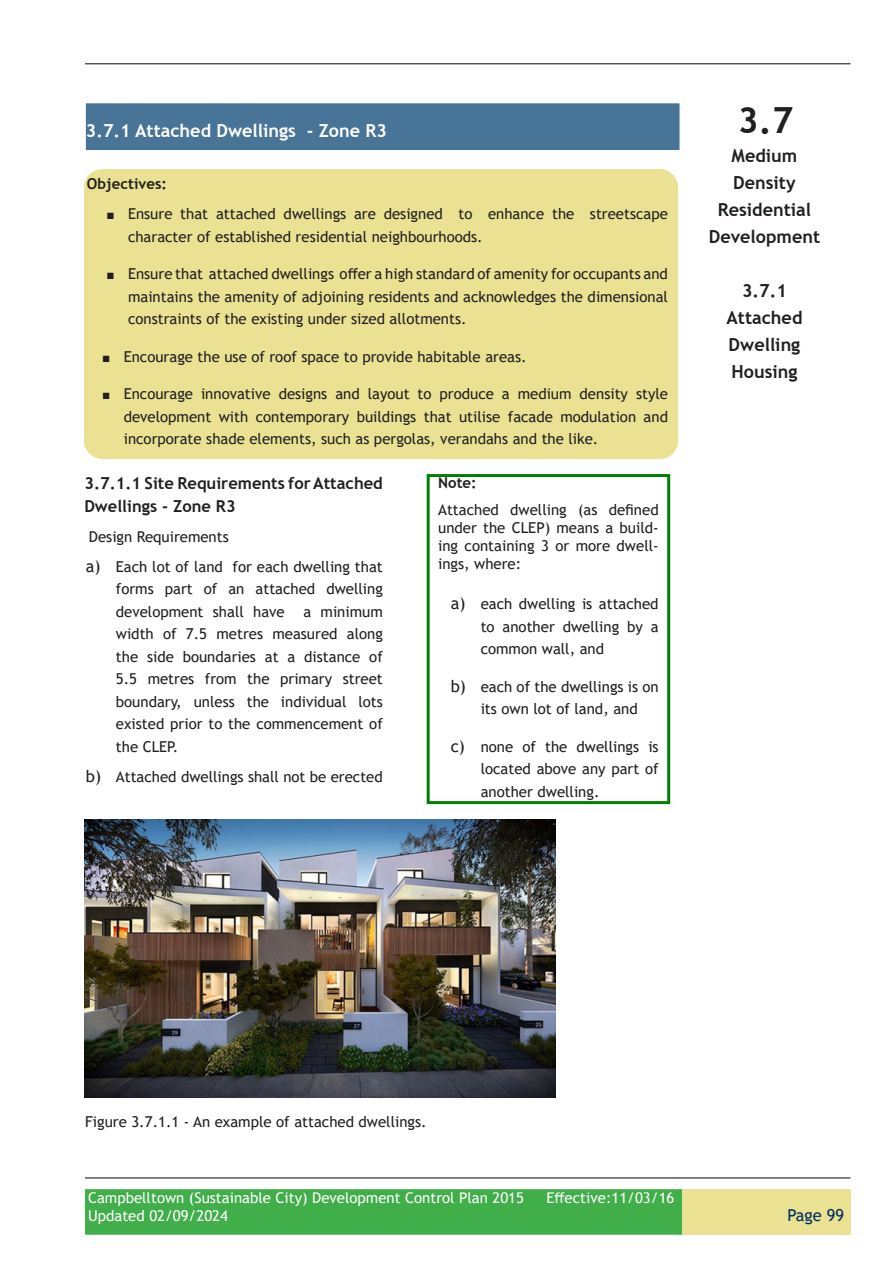
<style>
.page{position:relative;width:893px;height:1263px;background:#fff}
.page>*{position:absolute;margin:0;border:0;box-sizing:border-box;transform-origin:0 0}
.t1{font:700 36px "Trebuchet MS";color:#231f20}
.t2{font:700 18px/27px "Trebuchet MS";color:#231f20;text-align:center}
.Heading_2{font:700 18px "Trebuchet MS";color:#fff}
.Body_Text{font:700 16.5px/22.5px "Trebuchet MS";color:#231f20}
.t3{font:16.5px "Trebuchet MS";color:#002e64}
.Body_Text-2{font:15px/22.5px "Trebuchet MS";color:#231f20;text-align:justify}
.t4{font:15px "Trebuchet MS";color:#fff}
.Design_requirements{font:700 15px "Trebuchet MS";color:#231f20}
.s1{font-family:"Times New Roman";font-weight:700;font-size:13.5px}
.s2{font-size:16.5px}
</style>
<div class="page">
<hr style="left:85px;top:63px;width:765px;height:1px;background:#231f20">
<hr style="left:85px;top:1177px;width:765px;height:1px;background:#231f20">
<div style="left:87px;top:1191px;width:595px;height:42px;background:#40ae49"></div>
<div style="left:85px;top:1189px;width:598px;height:46px;border:3px solid #40ae49"></div>
<div style="left:682px;top:1189px;width:168px;height:45px;background:#eae192"></div>
<div style="left:85px;top:170px;width:592px;height:288px;background:#eae192;border-radius:18px"></div>
<div style="left:84px;top:169px;width:594px;height:290px;border:2px solid #eae192;border-radius:18px"></div>
<div style="left:85px;top:103px;width:595px;height:48px;background:#487497"></div>
<div style="left:84px;top:102px;width:597px;height:50px;border:2px solid #fff"></div>
<div style="left:427px;top:474px;width:243px;height:330px;border:3px solid #008000"></div>
<img style="left:84px;top:819px;width:472px;height:278px">
<p class="Heading_2" style="left:86px;top:119px;width:303px">3.7.1 Attached Dwellings - Zone R3</p>
<p class="Design_requirements" style="left:87px;top:174px;width:81px">Objectives:</p>
<p class="Body_Text-2" style="left:128px;top:202px;width:541px;text-indent:-21px"><span class="s1">■</span> Ensure that attached dwellings are designed to enhance the streetscape character of established residential neighbourhoods.</p>
<p class="Body_Text-2" style="left:128px;top:262px;width:541px;text-indent:-21px"><span class="s1">■</span> Ensure that attached dwellings offer a high standard of amenity for occupants and maintains the amenity of adjoining residents and acknowledges the dimensional constraints of the existing under sized allotments.</p>
<p class="Body_Text-2" style="left:102px;top:345px;width:426px"><span class="s1">■</span> Encourage the use of roof space to provide habitable areas.</p>
<p class="Body_Text-2" style="left:124px;top:382px;width:546px;text-indent:-21px"><span class="s1">■</span> Encourage innovative designs and layout to produce a medium density style development with contemporary buildings that utilise facade modulation and incorporate shade elements, such as pergolas, verandahs and the like.</p>
<p class="Body_Text" style="left:84px;top:472px;width:300px">3.7.1.1 Site Requirements for Attached<br>Dwellings - Zone R3</p>
<p class="Body_Text-2" style="left:89px;top:525px;width:141px">Design Requirements</p>
<p class="Body_Text-2" style="left:116px;top:555px;width:268px;text-indent:-30px"><span class="s2">a)</span> Each lot of land for each dwelling that forms part of an attached dwelling development shall have a minimum width of 7.5 metres measured along the side boundaries at a distance of 5.5 metres from the primary street boundary, unless the individual lots existed prior to the commencement of the CLEP.</p>
<p class="Body_Text-2" style="left:86px;top:765px;width:298px"><span class="s2">b)</span> Attached dwellings shall not be erected</p>
<p class="Design_requirements" style="left:438px;top:473px;width:40px">Note:</p>
<p class="Body_Text-2" style="left:438px;top:500px;width:222px;line-height:18px">Attached dwelling (as defined under the CLEP) means a build&shy;ing containing 3 or more dwell&shy;ings, where:</p>
<p class="Body_Text-2" style="left:481px;top:592px;width:179px;text-indent:-30px"><span class="s2">a)</span> each dwelling is attached to another dwelling by a common wall, and</p>
<p class="Body_Text-2" style="left:481px;top:675px;width:179px;text-indent:-30px"><span class="s2">b)</span> each of the dwellings is on its own lot of land, and</p>
<p class="Body_Text-2" style="left:481px;top:735px;width:179px;text-indent:-30px"><span class="s2">c)</span> none of the dwellings is located above any part of another dwelling.</p>
<h1 class="t1" style="left:738px;top:98px;width:57px">3.7</h1>
<p class="t2" style="left:709px;top:142px;width:113px">Medium<br>Density<br>Residential<br>Development</p>
<p class="t2" style="left:742px;top:277px;width:46px">3.7.1</p>
<p class="t2" style="left:726px;top:304px;width:77px;text-align:justify">Attached Dwelling Housing</p>
<p class="Body_Text-2" style="left:85px;top:1110px;width:343px">Figure 3.7.1.1 - An example of attached dwellings.</p>
<p class="t4" style="left:88px;top:1188px;width:437px">Campbelltown (Sustainable City) Development Control Plan 2015</p>
<p class="t4" style="left:547px;top:1188px;width:129px">Effective:11/03/16</p>
<p class="t4" style="left:88px;top:1206px;width:141px">Updated 02/09/2024</p>
<p class="t3" style="left:787px;top:1205px;width:58px">Page 99</p>
</div>
